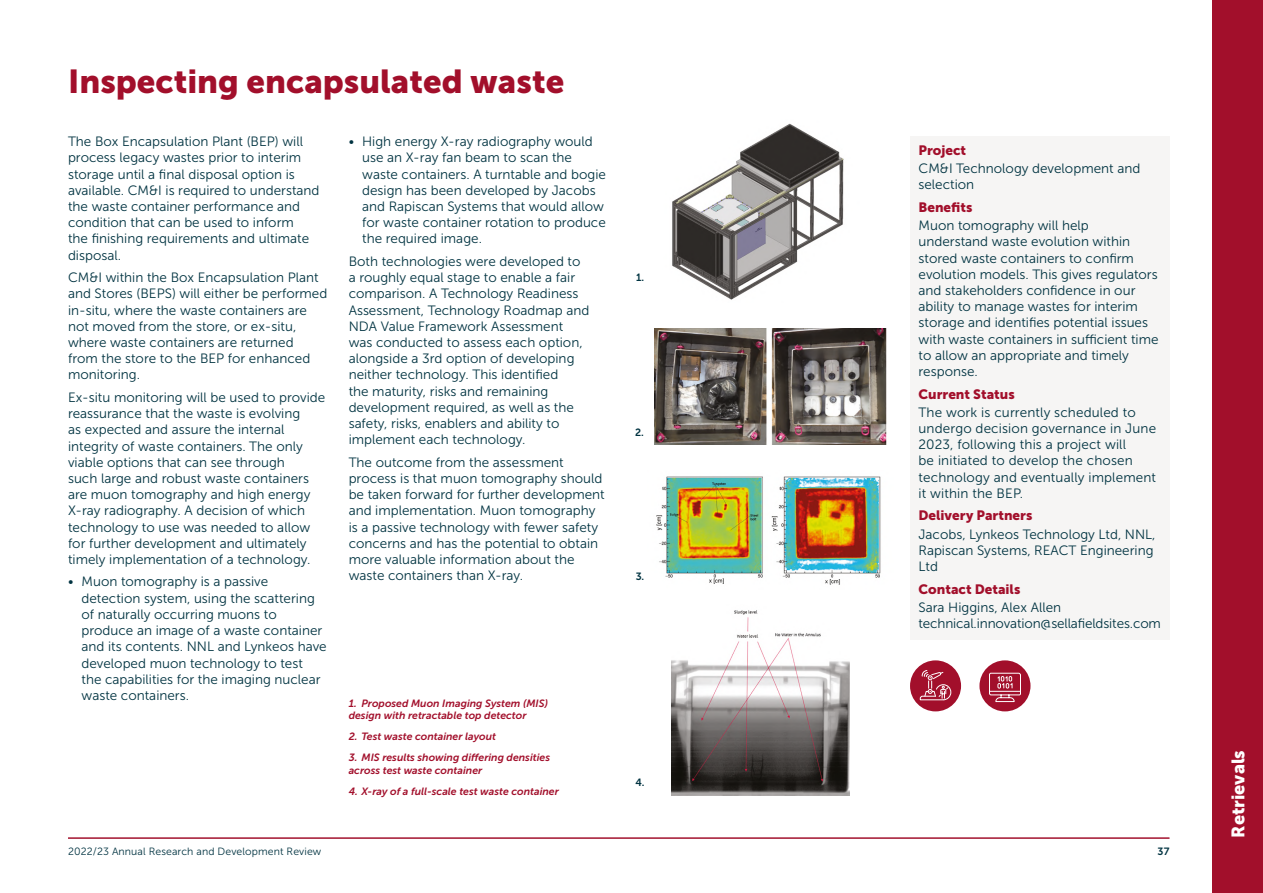
<style>
.page{position:relative;width:1263px;height:893px;background:#fff}
.page>*{position:absolute;margin:0;border:0;box-sizing:border-box;transform-origin:0 0}
.t1{font:33px "Museo Sans 900";color:#a20f2b}
.t2{font:18px "Museo Sans 900";color:#fff}
.t3{font:13.5px/16.2px "Museo Sans 300";color:#003341}
.t4{font:13.5px "Museo Sans 900";color:#a20f2b}
.t5{font:italic 10.5px/12.6px "Museo Sans 700";color:#a20f2b}
.t6{font:10.5px "Museo Sans 300";letter-spacing:.01em;color:#003341}
.t7{font:10.5px "Museo Sans 700";color:#003341}
</style>
<div class="page">
<div style="left:1212px;top:0;width:51px;height:893px;background:#a20f2b"></div>
<div style="left:910px;top:136px;width:259px;height:503px;background:#f6f5f4"></div>
<img style="left:655px;top:329px;width:231px;height:115px">
<img style="left:672px;top:123px;width:172px;height:177px">
<img style="left:656px;top:476px;width:225px;height:109px">
<img style="left:672px;top:610px;width:178px;height:185px">
<div style="left:979px;top:660px;width:51px;height:51px;background:#a20f2b;border-radius:50%"></div>
<svg style="left:989px;top:672px;width:32px;height:30px"></svg>
<div style="left:910px;top:660px;width:51px;height:51px;background:#a20f2b;border-radius:50%"></div>
<svg style="left:919px;top:670px;width:32px;height:31px"></svg>
<hr style="left:68px;top:838px;width:1101px;height:1px;background:#a20f2b">
<h1 class="t1" style="left:68px;top:62px;width:498px">Inspecting encapsulated waste</h1>
<p class="t3" style="left:68px;top:133px;width:253px">The Box Encapsulation Plant (BEP) will process legacy wastes prior to interim storage until a final disposal option is available. CM&amp;I is required to understand the waste container performance and condition that can be used to inform<br>the finishing requirements and ultimate disposal.</p>
<p class="t3" style="left:68px;top:269px;width:261px">CM&amp;I within the Box Encapsulation Plant and Stores (BEPS) will either be performed in-situ, where the waste containers are not moved from the store, or ex-situ, where waste containers are returned<br>from the store to the BEP for enhanced monitoring.</p>
<p class="t3" style="left:68px;top:389px;width:259px">Ex-situ monitoring will be used to provide reassurance that the waste is evolving<br>as expected and assure the internal integrity of waste containers. The only viable options that can see through<br>such large and robust waste containers are muon tomography and high energy X-ray radiography. A decision of which technology to use was needed to allow for further development and ultimately timely implementation of a technology.</p>
<p class="t3" style="left:82px;top:574px;width:247px;text-indent:-14px">• Muon tomography is a passive detection system, using the scattering of naturally occurring muons to produce an image of a waste container and its contents. NNL and Lynkeos have developed muon technology to test<br>the capabilities for the imaging nuclear waste containers.</p>
<p class="t3" style="left:362px;top:133px;width:245px;text-indent:-14px">• High energy X-ray radiography would use an X-ray fan beam to scan the waste containers. A turntable and bogie design has been developed by Jacobs and Rapiscan Systems that would allow for waste container rotation to produce the required image.</p>
<p class="t3" style="left:349px;top:253px;width:242px">Both technologies were developed to a roughly equal stage to enable a fair comparison. A Technology Readiness Assessment, Technology Roadmap and NDA Value Framework Assessment was conducted to assess each option, alongside a 3rd option of developing neither technology. This identified<br>the maturity, risks and remaining development required, as well as the safety, risks, enablers and ability to implement each technology.</p>
<p class="t3" style="left:349px;top:454px;width:258px">The outcome from the assessment process is that muon tomography should be taken forward for further development and implementation. Muon tomography is a passive technology with fewer safety concerns and has the potential to obtain more valuable information about the waste containers than X-ray.</p>
<p class="t5" style="left:349px;top:697px;width:201px">1. Proposed Muon Imaging System (MIS) design with retractable top detector</p>
<p class="t5" style="left:349px;top:730px;width:149px">2. Test waste container layout</p>
<p class="t5" style="left:349px;top:751px;width:203px">3. MIS results showing differing densities across test waste container</p>
<p class="t5" style="left:349px;top:785px;width:212px">4. X-ray of a full-scale test waste container</p>
<p class="t7" style="left:636px;top:272px;width:10px">1.</p>
<p class="t7" style="left:635px;top:426px;width:10px">2.</p>
<p class="t7" style="left:636px;top:571px;width:10px">3.</p>
<p class="t7" style="left:635px;top:777px;width:11px">4.</p>
<p class="t4" style="left:918px;top:142px;width:49px">Project</p>
<p class="t3" style="left:918px;top:160px;width:223px">CM&amp;I Technology development and selection</p>
<p class="t4" style="left:918px;top:199px;width:55px">Benefits</p>
<p class="t3" style="left:918px;top:217px;width:242px">Muon tomography will help understand waste evolution within stored waste containers to confirm evolution models. This gives regulators and stakeholders confidence in our ability to manage wastes for interim storage and identifies potential issues with waste containers in sufficient time to allow an appropriate and timely response.</p>
<p class="t4" style="left:918px;top:386px;width:98px">Current Status</p>
<p class="t3" style="left:918px;top:404px;width:239px">The work is currently scheduled to undergo decision governance in June<br>2023, following this a project will<br>be initiated to develop the chosen technology and eventually implement it within the BEP.</p>
<p class="t4" style="left:918px;top:508px;width:115px">Delivery Partners</p>
<p class="t3" style="left:918px;top:526px;width:239px">Jacobs, Lynkeos Technology Ltd, NNL,<br>Rapiscan Systems, REACT Engineering<br>Ltd</p>
<p class="t4" style="left:918px;top:581px;width:103px">Contact Details</p>
<p class="t3" style="left:918px;top:599px;width:244px">Sara Higgins, Alex Allen technical.innovation@sellafieldsites.com</p>
<p class="t6" style="left:68px;top:846px;width:255px">2022/23 Annual Research and Development Review</p>
<p class="t7" style="left:1157px;top:846px;width:13px">37</p>
<h2 class="t2" style="left:1228px;top:838px;width:89px;rotate:-90deg">Retrievals</h2>
</div>
